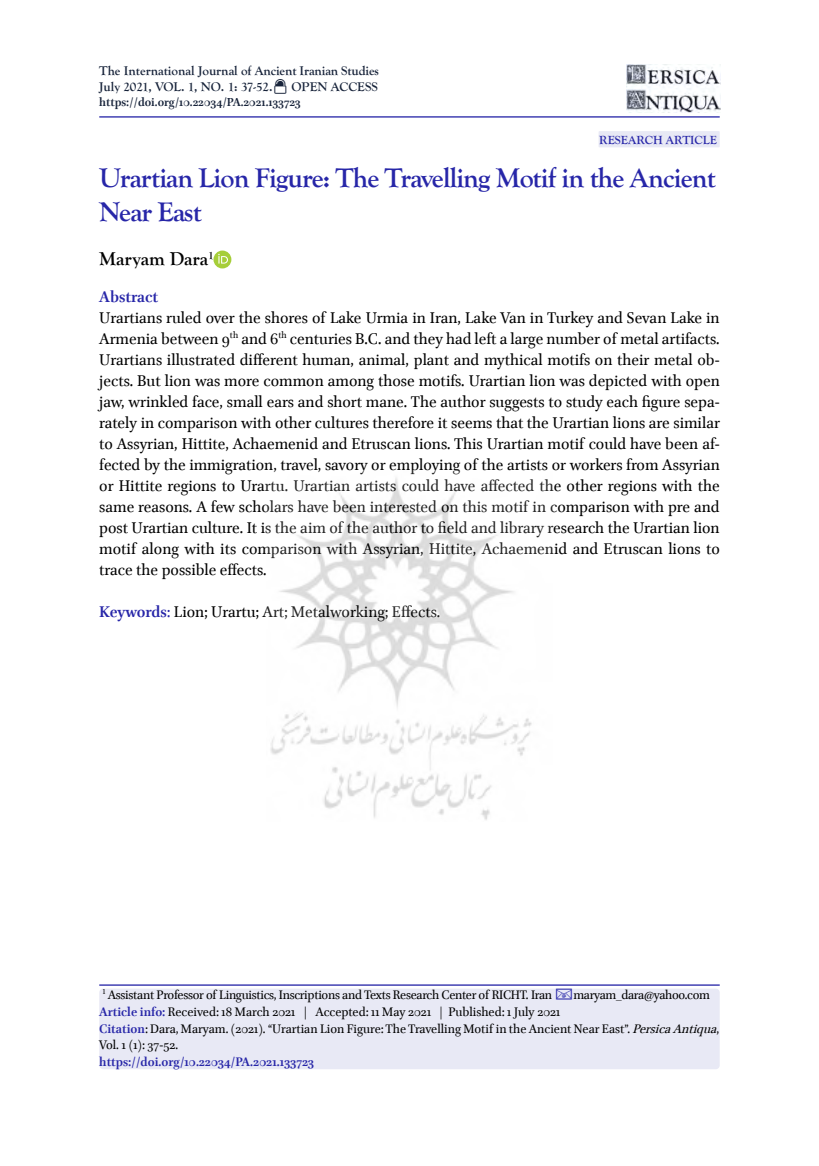
<style>
.page{position:relative;width:819px;height:1166px;background:#fff}
.page>*{position:absolute;margin:0;border:0;box-sizing:border-box;transform-origin:0 0}
.t1{font:700 28px/33.6px "Goudy Old Style T";letter-spacing:-.03em;color:#2726a8}
.t2{font:700 19.25px "Goudy Old Style T";color:#000}
.t3{font:17.5px/21px "Brill";color:#000;text-align:justify}
.t4{font:700 17.5px "Brill";color:#2726a8}
.t5{font:14px/16.8px "Brill";letter-spacing:-.01em;color:#000}
.t6{font:700 14px "Brill";color:#2726a8}
.t7{font:700 13.12px/15.8px "Goudy Old Style T";color:#17233a}
.t8{font:700 13.12px "Brill";color:#17233a}
.t9{font:700 12.25px "Goudy Old Style T";color:#2726a8}
.s1{font-weight:700;color:#2726a8}
.s2{color:#2726a8}
.s3{font-style:italic}
</style>
<div class="page">
<hr style="left:99px;top:116px;width:620px;height:2px;background:#2726a8">
<div style="left:598px;top:131px;width:121px;height:16px;background:#e8e9f5"></div>
<hr style="left:99px;top:984px;width:620px;height:2px;background:#2726a8">
<div style="left:99px;top:988px;width:620px;height:81px;background:#e8e9f5;border-radius:4px"></div>
<div style="left:213px;top:251px;width:18px;height:17px;background:#a6ce39;border-radius:50%"></div>
<svg style="left:218px;top:254px;width:10px;height:10px"></svg>
<img style="left:626px;top:65px;width:94px;height:47px">
<img style="left:270px;top:478px;width:262px;height:342px">
<svg style="left:556px;top:988px;width:16px;height:1px"></svg>
<p class="t7" style="left:99px;top:63px;width:281px">The International Journal of Ancient Iranian Studies<br>July 2021, VOL. 1, NO. 1: 37-52.</p>
<p class="t7" style="left:291px;top:78px;width:88px">OPEN ACCESS</p>
<p class="t8" style="left:99px;top:93px;width:203px">https://doi.org/10.22034/PA.2021.133723</p>
<p class="t9" style="left:599px;top:133px;width:119px">RESEARCH ARTICLE</p>
<h1 class="t1" style="left:99px;top:161px;width:618px">Urartian Lion Figure: The Travelling Motif in the Ancient<br>Near East</h1>
<p class="t2" style="left:99px;top:248px;width:116px">Maryam Dara<sup>1</sup></p>
<p class="t4" style="left:99px;top:285px;width:61px">Abstract</p>
<p class="t3" style="left:99px;top:308px;width:622px">Urartians ruled over the shores of Lake Urmia in Iran, Lake Van in Turkey and Sevan Lake in Armenia between 9<sup>th</sup> and 6<sup>th</sup> centuries B.C. and they had left a large number of metal artifacts.<br>Urartians illustrated different human, animal, plant and mythical motifs on their metal ob&shy;jects. But lion was more common among those motifs. Urartian lion was depicted with open jaw, wrinkled face, small ears and short mane. The author suggests to study each figure sepa&shy;rately in comparison with other cultures therefore it seems that the Urartian lions are similar to Assyrian, Hittite, Achaemenid and Etruscan lions. This Urartian motif could have been af&shy;fected by the immigration, travel, savory or employing of the artists or workers from Assyrian or Hittite regions to Urartu. Urartian artists could have affected the other regions with the same reasons. A few scholars have been interested on this motif in comparison with pre and post Urartian culture. It is the aim of the author to field and library research the Urartian lion motif along with its comparison with Assyrian, Hittite, Achaemenid and Etruscan lions to trace the possible effects.</p>
<p class="t3" style="left:99px;top:602px;width:342px"><span class="s1">Keywords</span><span class="s2">:</span> Lion; Urartu; Art; Metalworking; Effects.</p>
<p class="t5" style="left:103px;top:987px;width:451px"><sup>1</sup> Assistant Professor of Linguistics, Inscriptions and Texts Research Center of RICHT. Iran</p>
<p class="t5" style="left:573px;top:987px;width:138px">maryam_dara@yahoo.com</p>
<p class="t5" style="left:99px;top:1004px;width:624px"><span class="s1">Article info:</span> Received: 18 March 2021 | Accepted: 11 May 2021 | Published: 1 July 2021<br><span class="s1">Citation</span>: Dara, Maryam. (2021). “Urartian Lion Figure: The Travelling Motif in the Ancient Near East”. <span class="s3">PersicaAntiqua</span>,<br>Vol. 1 (1): 37-52.</p>
<p class="t6" style="left:99px;top:1052px;width:216px">https://doi.org/10.22034/PA.2021.133723</p>
</div>
